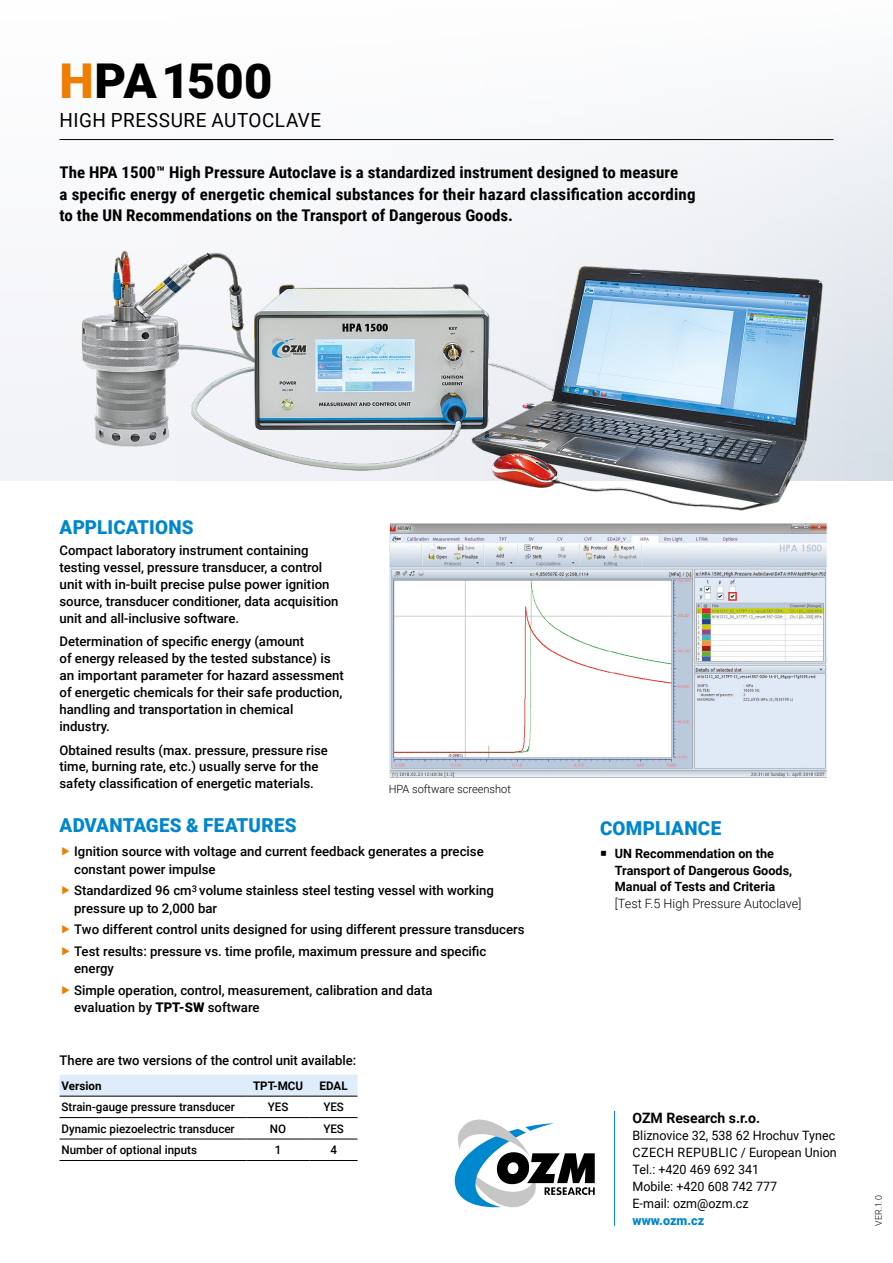
<style>
.page{position:relative;width:893px;height:1263px;background:#fff}
.page>*{position:absolute;margin:0;border:0;box-sizing:border-box;transform-origin:0 0}
.t1{font:900 48px "Roboto";color:#000}
.t2{font:19.5px "Roboto";letter-spacing:.025em;color:#000}
.t3{font:900 19.2px "Roboto";letter-spacing:.01em;color:#0086ce}
.t4{font:700 16.2px/21.8px "Roboto Condensed";color:#000;scale:1.05 1}
.t5{font:700 14.4px "Roboto";color:#000}
.t6{font:500 13.35px/17px "Roboto";color:#000}
.t7{font:12.9px/17.1px "Roboto";color:#000}
.t8{font:900 12.9px "Roboto";color:#0086ce}
.t9{font:700 12.75px/16.5px "Roboto";color:#000}
.t10{font:300 12.75px "Roboto";color:#000}
.t11{font:500 11.85px "Roboto";color:#000}
.t12{font:700 11.85px "Roboto";color:#000}
.t13{font:300 11.25px "Roboto";color:#000}
.t14{font:300 9px "Roboto";color:#000}
.s1{color:#ef7d00}
.s2{font-weight:900}
</style>
<div class="page">
<svg style="left:454px;top:1119px;width:141px;height:89px"></svg>
<hr style="left:614px;top:1111px;width:1px;height:115px;background:#0086ce">
<div style="left:0;top:0;width:893px;height:481px;background:#f8f9fb"></div>
<img style="left:81px;top:241px;width:775px;height:270px">
<hr style="left:60px;top:139px;width:773px;height:1px;background:#000">
<img style="left:389px;top:524px;width:438px;height:254px">
<div style="left:60px;top:1075px;width:297px;height:21px;background:#dfecfa"></div>
<hr style="left:60px;top:1096px;width:186px;height:1px;background:#000">
<hr style="left:246px;top:1096px;width:64px;height:1px;background:#000">
<hr style="left:310px;top:1096px;width:47px;height:1px;background:#000">
<hr style="left:60px;top:1117px;width:186px;height:1px;background:#000">
<hr style="left:246px;top:1117px;width:64px;height:1px;background:#000">
<hr style="left:310px;top:1117px;width:47px;height:1px;background:#000">
<hr style="left:60px;top:1139px;width:186px;height:1px;background:#000">
<hr style="left:246px;top:1139px;width:64px;height:1px;background:#000">
<hr style="left:310px;top:1139px;width:47px;height:1px;background:#000">
<hr style="left:60px;top:1160px;width:186px;height:1px;background:#000">
<hr style="left:246px;top:1160px;width:64px;height:1px;background:#000">
<hr style="left:310px;top:1160px;width:47px;height:1px;background:#000">
<h1 class="t1" style="left:60px;top:47px;width:214px"><span class="s1">H</span>PA1500</h1>
<h2 class="t2" style="left:60px;top:106px;width:263px">HIGH PRESSURE AUTOCLAVE</h2>
<p class="t4" style="left:60px;top:161px;width:607px">The HPA 1500™ High Pressure Autoclave is a standardized instrument designed to measure<br>a specific energy of energetic chemical substances for their hazard classification according to the UN Recommendations on the Transport of Dangerous Goods.</p>
<h3 class="t3" style="left:60px;top:514px;width:136px">APPLICATIONS</h3>
<p class="t6" style="left:60px;top:541px;width:281px">Compact laboratory instrument containing testing vessel, pressure transducer, a control unit with in-built precise pulse power ignition source, transducer conditioner, data acquisition unit and all-inclusive software.</p>
<p class="t6" style="left:60px;top:633px;width:286px">Determination of specific energy (amount<br>of energy released by the tested substance) is an important parameter for hazard assessment of energetic chemicals for their safe production, handling and transportation in chemical industry.</p>
<p class="t6" style="left:60px;top:741px;width:270px">Obtained results (max. pressure, pressure rise time, burning rate, etc.) usually serve for the safety classification of energetic materials.</p>
<h3 class="t3" style="left:60px;top:812px;width:239px">ADVANTAGES &amp; FEATURES</h3>
<p class="t6" style="left:74px;top:842px;width:411px;line-height:17.5px">Ignition source with voltage and current feedback generates a precise constant power impulse</p>
<p class="t6" style="left:74px;top:881px;width:421px;line-height:17.5px">Standardized 96 cm<sup>3</sup> volume stainless steel testing vessel with working pressure up to 2,000 bar</p>
<p class="t6" style="left:74px;top:918px;width:452px;line-height:21.3px">Two different control units designed for using different pressure transducers<br>Test results: pressure vs. time profile, maximum pressure and specific</p>
<p class="t6" style="left:74px;top:957px;width:360px;line-height:21.3px">energy<br>Simple operation, control, measurement, calibration and data</p>
<p class="t6" style="left:74px;top:998px;width:187px">evaluation by <span class="s2">TPT-SW</span> software</p>
<p class="t13" style="left:389px;top:781px;width:124px">HPA software screenshot</p>
<p class="t6" style="left:60px;top:1051px;width:298px">There are two versions of the control unit available:</p>
<p class="t12" style="left:62px;top:1077px;width:41px">Version</p>
<p class="t12" style="left:253px;top:1077px;width:52px">TPT-MCU</p>
<p class="t12" style="left:320px;top:1077px;width:30px">EDAL</p>
<p class="t11" style="left:62px;top:1099px;width:175px">Strain-gauge pressure transducer</p>
<p class="t11" style="left:268px;top:1099px;width:22px">YES</p>
<p class="t11" style="left:323px;top:1099px;width:22px">YES</p>
<p class="t11" style="left:62px;top:1120px;width:175px">Dynamic piezoelectric transducer</p>
<p class="t11" style="left:270px;top:1120px;width:18px">NO</p>
<p class="t11" style="left:323px;top:1120px;width:22px">YES</p>
<p class="t11" style="left:62px;top:1142px;width:137px">Number of optional inputs</p>
<p class="t11" style="left:275px;top:1142px;width:8px">1</p>
<p class="t11" style="left:330px;top:1142px;width:8px">4</p>
<h3 class="t3" style="left:600px;top:815px;width:123px">COMPLIANCE</h3>
<p class="t9" style="left:615px;top:845px;width:179px">UN Recommendation on the<br>Transport of Dangerous Goods,<br>Manual of Tests and Criteria</p>
<p class="t10" style="left:615px;top:894px;width:188px">[Test F.5 High Pressure Autoclave]</p>
<p class="t5" style="left:632px;top:1108px;width:129px">OZM Research s.r.o.</p>
<p class="t7" style="left:632px;top:1126px;width:206px">Bliznovice 32, 538 62 Hrochuv Tynec<br>CZECH REPUBLIC / European Union<br>Tel.: +420 469 692 341<br>Mobile: +420 608 742 777<br>E-mail: ozm@ozm.cz</p>
<p class="t8" style="left:632px;top:1211px;width:73px">www.ozm.cz</p>
<p class="t14" style="left:872px;top:1226px;width:32px;rotate:-90deg">VER.1.0</p>
</div>
